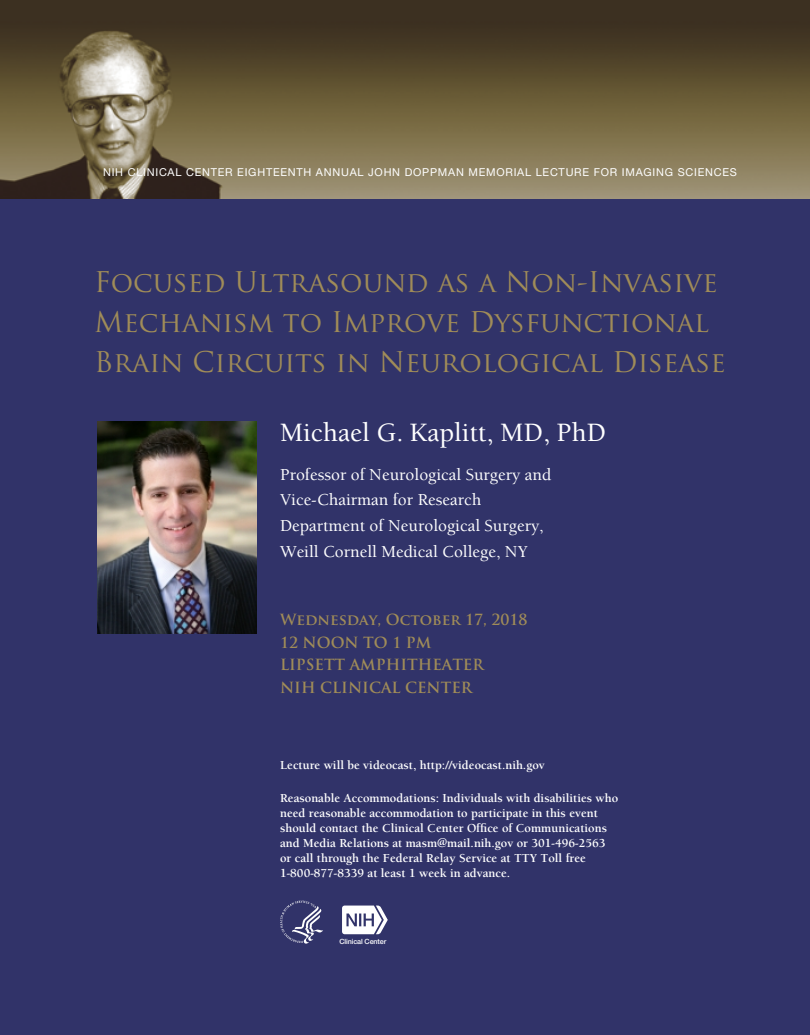
<style>
.page{position:relative;width:810px;height:1035px;background:#fff}
.page>*{position:absolute;margin:0;border:0;box-sizing:border-box;transform-origin:0 0}
.t1{font:27.75px/40px "Trajan Pro";color:#a08c58}
.t2{font:500 27.25px "Berkeley Std";color:#fff}
.t3{font:500 17.25px/25.8px "Berkeley Std";color:#fff}
.t4{font:700 15px/22.5px "Trajan Pro";color:#a08c58}
.t5{font:700 12.5px/15px "Berkeley Std";color:#fff}
.t6{font:10.88px "Helvetica Neue LT Std";letter-spacing:.07em;color:#fff}
.t7{font:500 7.12px "Helvetica Neue LT Std";letter-spacing:-.015em;color:#fff}
</style>
<div class="page">
<div style="left:0;top:1px;width:810px;height:1034px;background:#313369"></div>
<div style="left:0;top:0;width:810px;height:22px;background:#3c3021"></div>
<img style="left:0;top:22px;width:810px;height:177px">
<img style="left:98px;top:421px;width:158px;height:213px">
<svg style="left:342px;top:906px;width:46px;height:28px"></svg>
<svg style="left:280px;top:901px;width:43px;height:43px"></svg>
<p class="t6" style="left:103px;top:166px;width:635px">NIH CLINICAL CENTER EIGHTEENTH ANNUAL JOHN DOPPMAN MEMORIAL LECTURE FOR IMAGING SCIENCES</p>
<p class="t1" style="left:94px;top:261px;width:633px">Focused Ultrasound as a Non-Invasive<br>Mechanism to Improve Dysfunctional<br>Brain Circuits in Neurological Disease</p>
<p class="t2" style="left:280px;top:418px;width:327px">Michael G. Kaplitt, MD, PhD</p>
<p class="t3" style="left:280px;top:462px;width:273px">Professor of Neurological Surgery and Vice-Chairman for Research Department of Neurological Surgery, Weill Cornell Medical College, NY</p>
<p class="t4" style="left:280px;top:609px;width:249px">Wednesday, October 17, 2018</p>
<p class="t4" style="left:280px;top:631px;width:205px">12 NOON TO 1 PM<br>LIPSETT AMPHITHEATER<br>NIH CLINICAL CENTER</p>
<p class="t5" style="left:280px;top:758px;width:266px">Lecture will be videocast, http://videocast.nih.gov</p>
<p class="t5" style="left:280px;top:791px;width:340px">Reasonable Accommodations: Individuals with disabilities who need reasonable accommodation to participate in this event should contact the Clinical Center Offce of Communications and Media Relations at masm@mail.nih.gov or 301-496-2563 or call through the Federal Relay Service at TTY Toll free 1-800-877-8339 at least 1 week in advance.</p>
<p class="t7" style="left:340px;top:937px;width:48px">Clinical Center</p>
</div>
